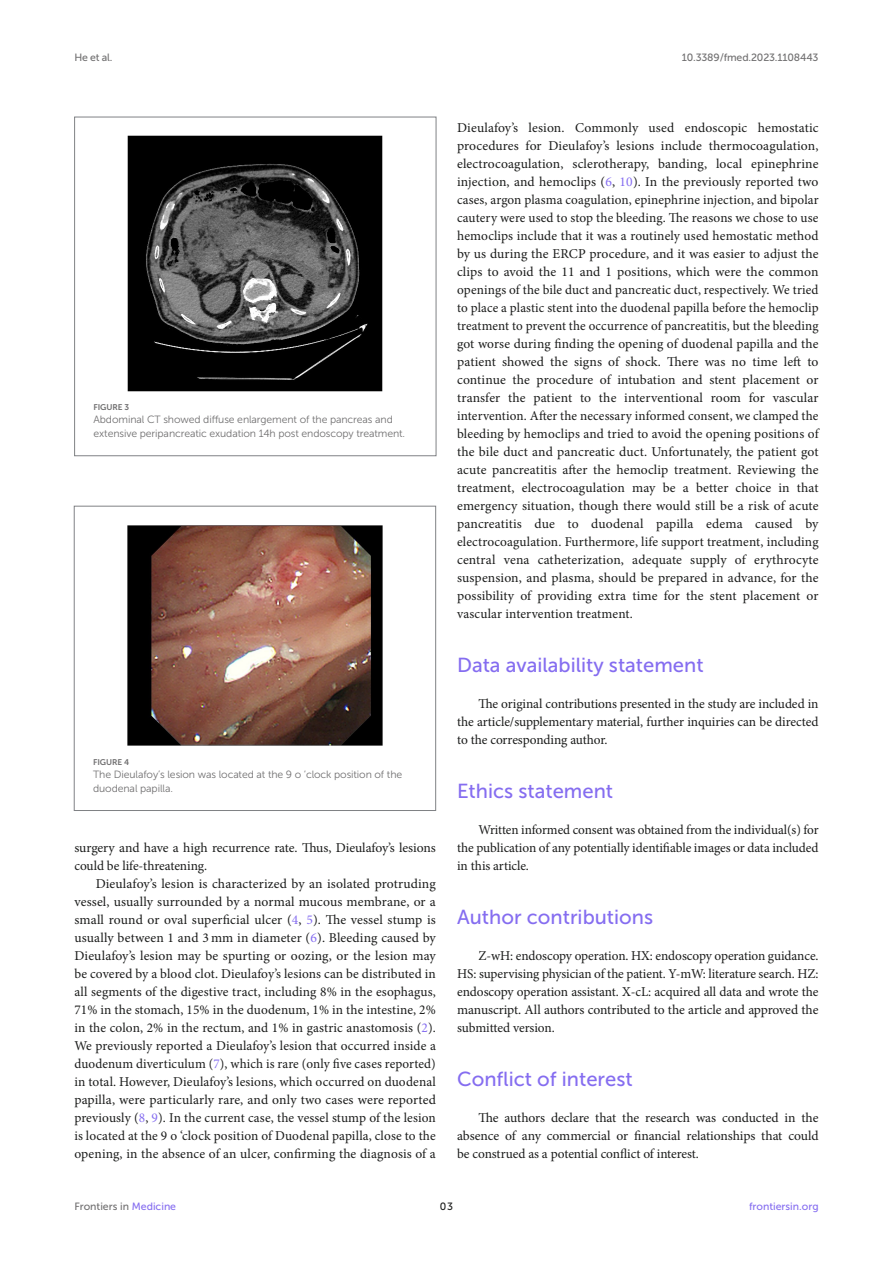
<style>
.page{position:relative;width:893px;height:1263px;background:#fff}
.page>*{position:absolute;margin:0;border:0;box-sizing:border-box;transform-origin:0 0}
.HEAD_1{font:20.25px "Museo Sans 500";color:#856df0}
.TEXT{font:13.5px/18px "Minion Pro";letter-spacing:.01em;color:#1b1c1b;text-align:justify}
.TEXT_FLUSH{font:13.5px/18px "Minion Pro";letter-spacing:-.005em;color:#1b1c1b;text-align:justify}
.FIG_LEG{font:10.5px/13.5px "Museo Sans 300";letter-spacing:-.01em;color:#706f70}
.t1{font:10.5px "Museo Sans 500";letter-spacing:-.015em;color:#706f70}
.t2{font:10.5px "Museo Sans 500";color:#856df0}
.t3{font:10.5px "Museo Sans 500";color:#1b1c1b}
.FIG_HD{font:8.25px "Museo Sans 700";letter-spacing:-.01em;color:#706f70}
.s1{color:#856df0}
</style>
<div class="page">
<img style="left:128px;top:136px;width:255px;height:255px">
<div style="left:74px;top:117px;width:362px;height:339px;border:1px solid #808285"></div>
<img style="left:127px;top:525px;width:255px;height:221px">
<div style="left:74px;top:506px;width:362px;height:305px;border:1px solid #808285"></div>
<p class="t1" style="left:74px;top:51px;width:40px">He et al.</p>
<p class="t1" style="left:682px;top:51px;width:138px">10.3389/fmed.2023.1108443</p>
<p class="FIG_HD" style="left:94px;top:402px;width:37px">FIGURE 3</p>
<p class="FIG_LEG" style="left:94px;top:413px;width:313px">Abdominal CT showed diffuse enlargement of the pancreas and extensive peripancreatic exudation 14 h post endoscopy treatment.</p>
<p class="FIG_HD" style="left:93px;top:757px;width:37px">FIGURE 4</p>
<p class="FIG_LEG" style="left:93px;top:768px;width:311px">The Dieulafoy’s lesion was located at the 9 o ‘clock position of the duodenal papilla.</p>
<p class="TEXT_FLUSH" style="left:74px;top:839px;width:363px">surgery and have a high recurrence rate. Thus, Dieulafoy’s lesions could be life-threatening.</p>
<p class="TEXT" style="left:74px;top:875px;width:363px;text-indent:21px">Dieulafoy’s lesion is characterized by an isolated protruding vessel, usually surrounded by a normal mucous membrane, or a small round or oval superficial ulcer (<span class="s1">4</span>, <span class="s1">5</span>). The vessel stump is usually between 1 and 3 mm in diameter (<span class="s1">6</span>). Bleeding caused by Dieulafoy’s lesion may be spurting or oozing, or the lesion may be covered by a blood clot. Dieulafoy’s lesions can be distributed in all segments of the digestive tract, including 8% in the esophagus, 71% in the stomach, 15% in the duodenum, 1% in the intestine, 2% in the colon, 2% in the rectum, and 1% in gastric anastomosis (<span class="s1">2</span>).<br>We previously reported a Dieulafoy’s lesion that occurred inside a duodenum diverticulum (<span class="s1">7</span>), which is rare (only five cases reported) in total. However, Dieulafoy’s lesions, which occurred on duodenal papilla, were particularly rare, and only two cases were reported previously (<span class="s1">8</span>, <span class="s1">9</span>). In the current case, the vessel stump of the lesion is located at the 9 o ‘clock position of Duodenal papilla, close to the opening, in the absence of an ulcer, confirming the diagnosis of a</p>
<p class="TEXT" style="left:457px;top:119px;width:363px">Dieulafoy’s lesion. Commonly used endoscopic hemostatic procedures for Dieulafoy’s lesions include thermocoagulation, electrocoagulation, sclerotherapy, banding, local epinephrine injection, and hemoclips (<span class="s1">6</span>, <span class="s1">10</span>). In the previously reported two cases, argon plasma coagulation, epinephrine injection, and bipolar cautery were used to stop the bleeding. The reasons we chose to use hemoclips include that it was a routinely used hemostatic method by us during the ERCP procedure, and it was easier to adjust the clips to avoid the 11 and 1 positions, which were the common openings of the bile duct and pancreatic duct, respectively. We tried to place a plastic stent into the duodenal papilla before the hemoclip treatment to prevent the occurrence of pancreatitis, but the bleeding got worse during finding the opening of duodenal papilla and the patient showed the signs of shock. There was no time left to continue the procedure of intubation and stent placement or transfer the patient to the interventional room for vascular intervention. After the necessary informed consent, we clamped the bleeding by hemoclips and tried to avoid the opening positions of the bile duct and pancreatic duct. Unfortunately, the patient got acute pancreatitis after the hemoclip treatment. Reviewing the treatment, electrocoagulation may be a better choice in that emergency situation, though there would still be a risk of acute pancreatitis due to duodenal papilla edema caused by electrocoagulation. Furthermore, life support treatment, including central vena catheterization, adequate supply of erythrocyte suspension, and plasma, should be prepared in advance, for the possibility of providing extra time for the stent placement or vascular intervention treatment.</p>
<p class="HEAD_1" style="left:457px;top:654px;width:248px">Data availability statement</p>
<p class="TEXT_FLUSH" style="left:457px;top:695px;width:363px;text-indent:21px">The original contributions presented in the study are included in the article/supplementary material, further inquiries can be directed to the corresponding author.</p>
<p class="HEAD_1" style="left:457px;top:780px;width:158px">Ethics statement</p>
<p class="TEXT_FLUSH" style="left:457px;top:821px;width:363px;text-indent:21px">Written informed consent was obtained from the individual(s) for the publication of any potentially identifiable images or data included in this article.</p>
<p class="HEAD_1" style="left:457px;top:906px;width:197px">Author contributions</p>
<p class="TEXT_FLUSH" style="left:457px;top:947px;width:363px;text-indent:21px">Z-wH: endoscopy operation. HX: endoscopy operation guidance.<br>HS: supervising physician of the patient. Y-mW: literature search. HZ: endoscopy operation assistant. X-cL: acquired all data and wrote the manuscript. All authors contributed to the article and approved the submitted version.</p>
<p class="HEAD_1" style="left:457px;top:1068px;width:177px">Conflict of interest</p>
<p class="TEXT_FLUSH" style="left:457px;top:1109px;width:363px;text-indent:21px">The authors declare that the research was conducted in the absence of any commercial or financial relationships that could be construed as a potential conflict of interest.</p>
<p class="t1" style="left:74px;top:1200px;width:103px">Frontiers in <span class="s1">Medicine</span></p>
<p class="t3" style="left:440px;top:1200px;width:15px">03</p>
<p class="t2" style="left:749px;top:1200px;width:71px">frontiersin.org</p>
</div>
